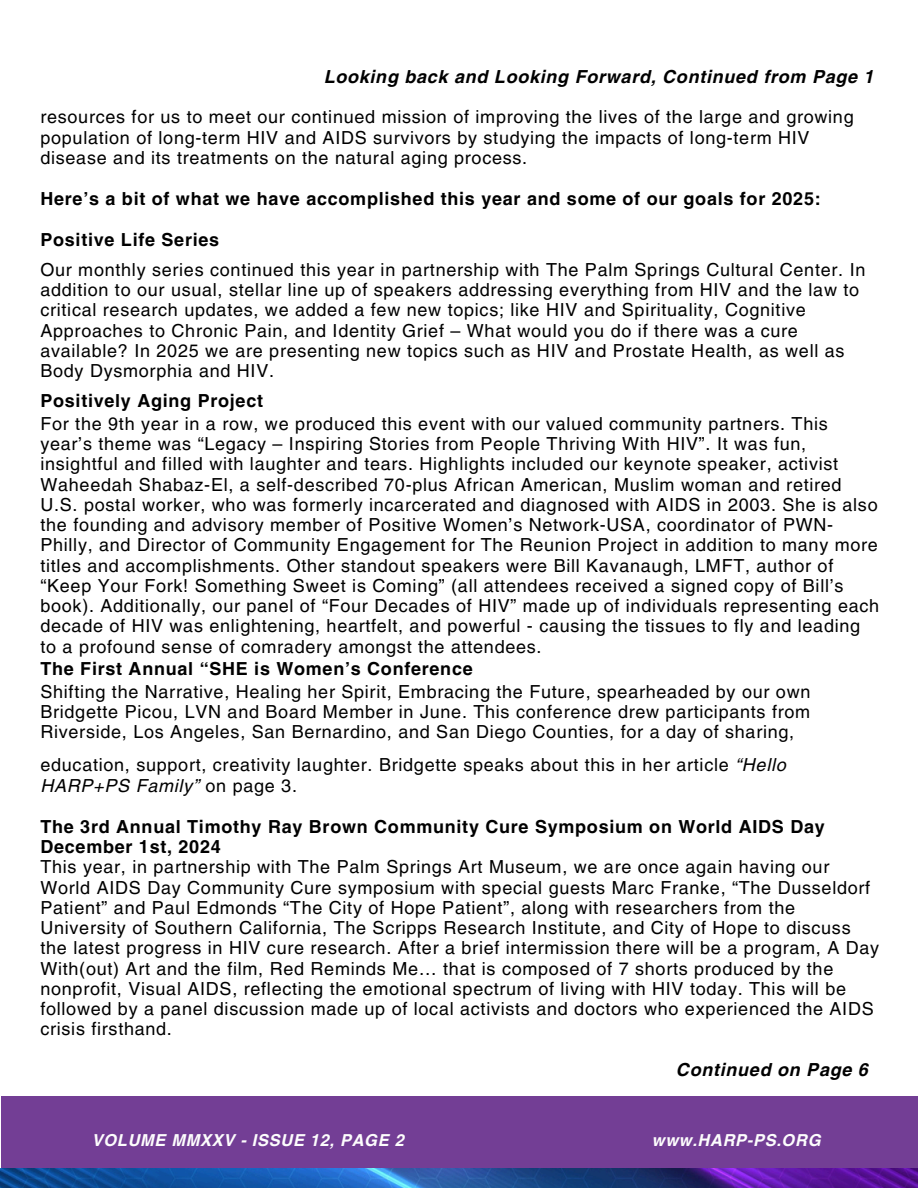
<style>
.page{position:relative;width:918px;height:1188px;background:#fff}
.page>*{position:absolute;margin:0;border:0;box-sizing:border-box;transform-origin:0 0}
.t1{font:18px/20.2px "Helvetica LT Pro";letter-spacing:.04em;color:#000}
.t2{font:700 18px "Helvetica LT Pro";letter-spacing:.04em;color:#000}
.t3{font:italic 700 18px "Helvetica LT Pro";letter-spacing:.04em;color:#000}
.t4{font:italic 18px "Helvetica LT Pro";letter-spacing:.04em;color:#000}
.t5{font:italic 700 16.5px "Helvetica LT Pro";letter-spacing:.04em;color:#fdfdfd}
.s1{font-style:italic}
.s2{font-style:normal}
.s3{font-weight:700}
</style>
<div class="page">
<div style="left:1px;top:1096px;width:917px;height:92px;background:#733e95"></div>
<img style="left:0;top:1168px;width:918px;height:20px">
<p class="t3" style="left:324px;top:70px;width:551px">Looking back and Looking Forward, Continued from Page 1</p>
<h2 class="t1" style="left:40px;top:109px;width:815px">resources for us to meet our continued mission of improving the lives of the large and growing population of long-term HIV and AIDS survivors by studying the impacts of long-term HIV disease and its treatments on the natural aging process.</h2>
<p class="t2" style="left:40px;top:192px;width:782px">Here’s a bit of what we have accomplished this year and some of our goals for 2025:</p>
<p class="t2" style="left:40px;top:233px;width:180px">Positive Life Series</p>
<p class="t1" style="left:40px;top:261px;width:826px">Our monthly series continued this year in partnership with The Palm Springs Cultural Center. In addition to our usual, stellar line up of speakers addressing everything from HIV and the law to critical research updates, we added a few new topics; like HIV and Spirituality, Cognitive Approaches to Chronic Pain, and Identity Grief – What would you do if there was a cure available? In 2025 we are presenting new topics such as HIV and Prostate Health, as well as Body Dysmorphia and HIV.</p>
<p class="t2" style="left:40px;top:394px;width:224px">Positively Aging Project</p>
<p class="t1" style="left:40px;top:415px;width:840px">For the 9th year in a row, we produced this event with our valued community partners. This year’s theme was “Legacy – Inspiring Stories from People Thriving With HIV”. It was fun, insightful and filled with laughter and tears. Highlights included our keynote speaker, activist Waheedah Shabaz-El, a self-described 70-plus African American, Muslim woman and retired U.S. postal worker, who was formerly incarcerated and diagnosed with AIDS in 2003. She is also the founding and advisory member of Positive Women’s Network-USA, coordinator of PWN-Philly, and Director of Community Engagement for The Reunion Project in addition to many more titles and accomplishments. Other standout speakers were Bill Kavanaugh, LMFT, author of “Keep Your Fork! Something Sweet is Coming” (all attendees received a signed copy of Bill’s book). Additionally, our panel of “Four Decades of HIV” made up of individuals representing each decade of HIV was enlightening, heartfelt, and powerful - causing the tissues to fly and leading to a profound sense of comradery amongst the attendees.</p>
<p class="t2" style="left:40px;top:662px;width:434px">The First Annual “SHE is Women’s Conference</p>
<p class="t1" style="left:40px;top:683px;width:771px;text-align:justify">Shifting the Narrative, Healing her Spirit, Embracing the Future, spearheaded by our own Bridgette Picou, LVN and Board Member in June. This conference drew participants from Riverside, Los Angeles, San Bernardino, and San Diego Counties, for a day of sharing,</p>
<p class="t1" style="left:40px;top:757px;width:747px">education, support, creativity laughter. Bridgette speaks about this in her article <span class="s1">“Hello</span></p>
<p class="t4" style="left:40px;top:779px;width:258px">HARP+PS Family” <span class="s2">on page 3.</span></p>
<p class="t1" style="left:40px;top:818px;width:840px"><span class="s3">The 3rd Annual Timothy Ray Brown Community Cure Symposium on World AIDS Day December 1st, 2024<br></span>This year, in partnership with The Palm Springs Art Museum, we are once again having our World AIDS Day Community Cure symposium with special guests Marc Franke, “The Dusseldorf Patient” and Paul Edmonds “The City of Hope Patient”, along with researchers from the University of Southern California, The Scripps Research Institute, and City of Hope to discuss the latest progress in HIV cure research. After a brief intermission there will be a program, A Day With(out) Art and the film, Red Reminds Me… that is composed of 7 shorts produced by the nonprofit, Visual AIDS, reflecting the emotional spectrum of living with HIV today. This will be followed by a panel discussion made up of local activists and doctors who experienced the AIDS crisis firsthand.</p>
<p class="t3" style="left:676px;top:1063px;width:193px">Continued on Page 6</p>
<h2 class="t5" style="left:92px;top:1134px;width:314px">VOLUME MMXXV - ISSUE 12, PAGE 2</h2>
<p class="t5" style="left:652px;top:1134px;width:170px">www.HARP-PS.ORG</p>
</div>
